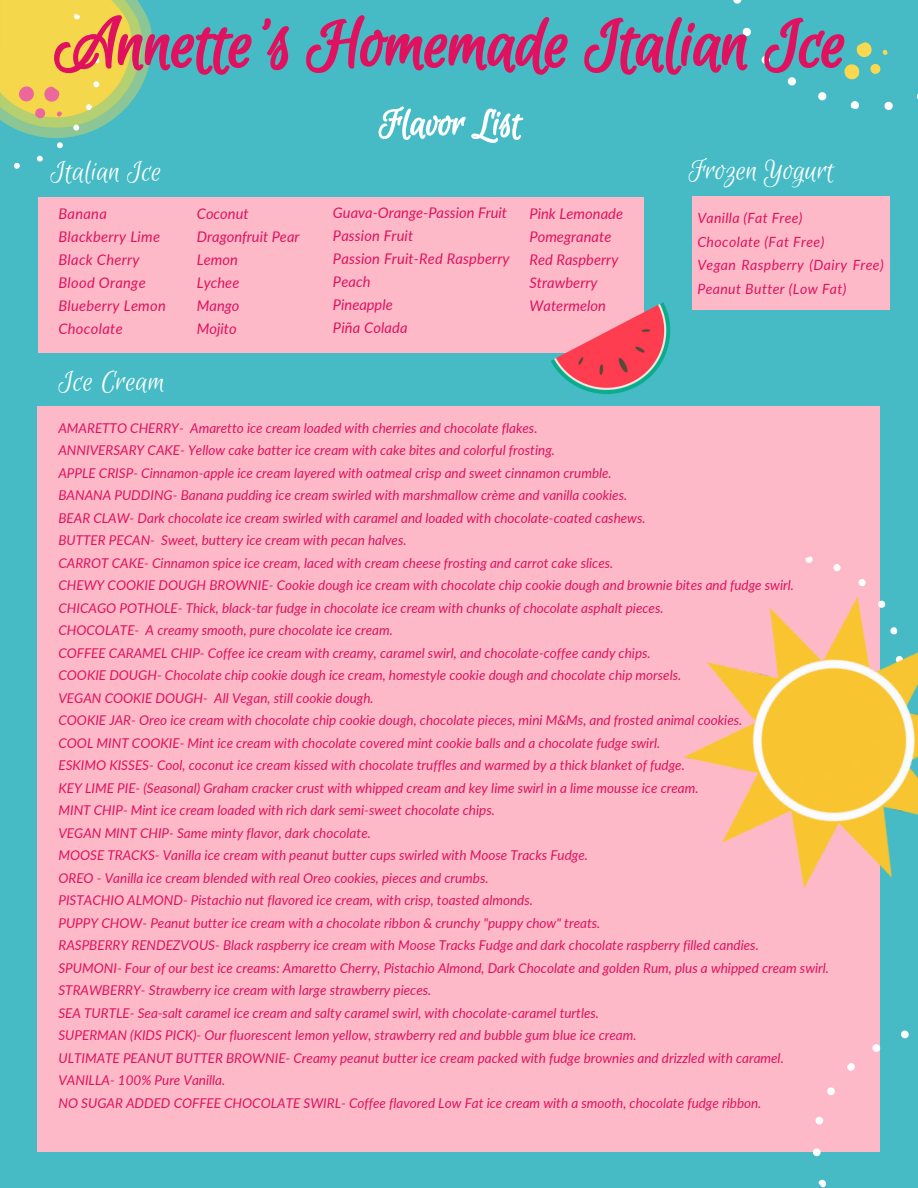
<style>
.page{position:relative;width:918px;height:1188px;background:#46bbc5}
.page>*{position:absolute;margin:0;border:0;box-sizing:border-box;transform-origin:0 0}
.t1{font:31.5px "Euphoria Script";color:#fff}
.t2{font:italic 14.7px/23.1px "Lato";letter-spacing:.005em;color:#e0115f}
.t3{font:italic 14.1px/23.6px "Lato";letter-spacing:.03em;color:#e0115f}
.t4{font:italic 13.5px/22.5px "Lato";color:#e0115f}
</style>
<div class="page">
<div style="left:38px;top:197px;width:606px;height:156px;background:#fdb9c8"></div>
<div style="left:38px;top:406px;width:842px;height:745px;background:#fdb9c8"></div>
<div style="left:692px;top:197px;width:198px;height:113px;background:#fdb9c8"></div>
<img style="left:0;top:1px;width:146px;height:127px">
<svg style="left:733px;top:0;width:185px;height:110px"></svg>
<svg style="left:0;top:14px;width:99px;height:155px"></svg>
<svg style="left:54px;top:15px;width:790px;height:60px"></svg>
<svg style="left:379px;top:107px;width:144px;height:36px"></svg>
<img style="left:683px;top:556px;width:235px;height:333px">
<svg style="left:813px;top:1030px;width:96px;height:158px"></svg>
<img style="left:550px;top:302px;width:121px;height:92px">
<p class="t1" style="left:51px;top:154px;width:112px">Italian Ice</p>
<p class="t1" style="left:689px;top:153px;width:147px">Frozen Yogurt</p>
<p class="t2" style="left:58px;top:201px;width:109px">Banana<br>Blackberry Lime<br>Black Cherry<br>Blood Orange<br>Blueberry Lemon<br>Chocolate</p>
<p class="t2" style="left:197px;top:201px;width:53px">Coconut</p>
<p class="t2" style="left:333px;top:201px;width:176px">Guava-Orange-Passion Fruit</p>
<p class="t2" style="left:333px;top:224px;width:82px">Passion Fruit</p>
<p class="t2" style="left:333px;top:247px;width:178px">Passion Fruit-Red Raspberry<br>Peach</p>
<p class="t2" style="left:333px;top:293px;width:61px">Pineapple</p>
<p class="t2" style="left:333px;top:316px;width:76px">Piña Colada</p>
<p class="t2" style="left:529px;top:201px;width:95px">Pink Lemonade</p>
<p class="t2" style="left:529px;top:224px;width:84px">Pomegranate</p>
<p class="t2" style="left:529px;top:247px;width:90px">Red Raspberry<br>Strawberry<br>Watermelon</p>
<p class="t3" style="left:697px;top:206px;width:107px">Vanilla (Fat Free)</p>
<p class="t3" style="left:697px;top:229px;width:128px">Chocolate (Fat Free)</p>
<p class="t3" style="left:697px;top:253px;width:188px">Vegan Raspberry (Dairy Free)<br>Peanut Butter (Low Fat)</p>
<p class="t2" style="left:197px;top:224px;width:104px">Dragonfruit Pear</p>
<p class="t2" style="left:197px;top:247px;width:42px">Lemon</p>
<p class="t2" style="left:197px;top:271px;width:44px">Lychee</p>
<p class="t2" style="left:197px;top:294px;width:44px">Mango</p>
<p class="t2" style="left:197px;top:317px;width:41px">Mojito</p>
<p class="t1" style="left:58px;top:364px;width:108px">Ice Cream</p>
<h1 class="t4" style="left:58px;top:416px;width:481px">AMARETTO CHERRY- Amaretto ice cream loaded with cherries and chocolate flakes.</h1>
<p class="t4" style="left:58px;top:439px;width:498px">ANNIVERSARY CAKE- Yellow cake batter ice cream with cake bites and colorful frosting.</p>
<p class="t4" style="left:58px;top:461px;width:555px">APPLE CRISP- Cinnamon-apple ice cream layered with oatmeal crisp and sweet cinnamon crumble.</p>
<p class="t4" style="left:58px;top:484px;width:570px">BANANA PUDDING- Banana pudding ice cream swirled with marshmallow crème and vanilla cookies.</p>
<p class="t4" style="left:58px;top:506px;width:589px">BEAR CLAW- Dark chocolate ice cream swirled with caramel and loaded with chocolate-coated cashews.</p>
<p class="t4" style="left:58px;top:529px;width:350px">BUTTER PECAN- Sweet, buttery ice cream with pecan halves.</p>
<p class="t4" style="left:58px;top:551px;width:556px">CARROT CAKE- Cinnamon spice ice cream, laced with cream cheese frosting and carrot cake slices.</p>
<p class="t4" style="left:58px;top:574px;width:737px">CHEWY COOKIE DOUGH BROWNIE- Cookie dough ice cream with chocolate chip cookie dough and brownie bites and fudge swirl.<br>CHICAGO POTHOLE- Thick, black-tar fudge in chocolate ice cream with chunks of chocolate asphalt pieces.</p>
<p class="t4" style="left:58px;top:619px;width:336px">CHOCOLATE- A creamy smooth, pure chocolate ice cream.</p>
<p class="t4" style="left:58px;top:641px;width:594px">COFFEE CARAMEL CHIP- Coffee ice cream with creamy, caramel swirl, and chocolate-coffee candy chips.</p>
<p class="t4" style="left:58px;top:664px;width:624px">COOKIE DOUGH- Chocolate chip cookie dough ice cream, homestyle cookie dough and chocolate chip morsels.</p>
<p class="t4" style="left:58px;top:686px;width:317px">VEGAN COOKIE DOUGH- All Vegan, still cookie dough.</p>
<p class="t4" style="left:58px;top:709px;width:685px">COOKIE JAR- Oreo ice cream with chocolate chip cookie dough, chocolate pieces, mini M&amp;Ms, and frosted animal cookies.</p>
<p class="t4" style="left:58px;top:731px;width:603px">COOL MINT COOKIE- Mint ice cream with chocolate covered mint cookie balls and a chocolate fudge swirl.</p>
<p class="t4" style="left:58px;top:754px;width:628px">ESKIMO KISSES- Cool, coconut ice cream kissed with chocolate truffles and warmed by a thick blanket of fudge.</p>
<p class="t4" style="left:58px;top:776px;width:642px">KEY LIME PIE- (Seasonal) Graham cracker crust with whipped cream and key lime swirl in a lime mousse ice cream.</p>
<p class="t4" style="left:58px;top:799px;width:438px">MINT CHIP- Mint ice cream loaded with rich dark semi-sweet chocolate chips.</p>
<p class="t4" style="left:58px;top:821px;width:314px">VEGAN MINT CHIP- Same minty flavor, dark chocolate.</p>
<p class="t4" style="left:58px;top:844px;width:531px">MOOSE TRACKS- Vanilla ice cream with peanut butter cups swirled with Moose Tracks Fudge.</p>
<p class="t4" style="left:58px;top:866px;width:432px">OREO - Vanilla ice cream blended with real Oreo cookies, pieces and crumbs.</p>
<p class="t4" style="left:58px;top:889px;width:476px">PISTACHIO ALMOND- Pistachio nut flavored ice cream, with crisp, toasted almonds.</p>
<p class="t4" style="left:58px;top:911px;width:543px">PUPPY CHOW- Peanut butter ice cream with a chocolate ribbon &amp; crunchy "puppy chow" treats.</p>
<p class="t4" style="left:58px;top:934px;width:702px">RASPBERRY RENDEZVOUS- Black raspberry ice cream with Moose Tracks Fudge and dark chocolate raspberry filled candies.</p>
<h1 class="t4" style="left:58px;top:956px;width:772px">SPUMONI- Four of our best ice creams: Amaretto Cherry, Pistachio Almond, Dark Chocolate and golden Rum, plus a whipped cream swirl.</h1>
<p class="t4" style="left:58px;top:979px;width:374px">STRAWBERRY- Strawberry ice cream with large strawberry pieces.</p>
<p class="t4" style="left:58px;top:1001px;width:542px">SEA TURTLE- Sea-salt caramel ice cream and salty caramel swirl, with chocolate-caramel turtles.</p>
<p class="t4" style="left:58px;top:1024px;width:580px">SUPERMAN (KIDS PICK)- Our fluorescent lemon yellow, strawberry red and bubble gum blue ice cream.</p>
<p class="t4" style="left:58px;top:1046px;width:727px">ULTIMATE PEANUT BUTTER BROWNIE- Creamy peanut butter ice cream packed with fudge brownies and drizzled with caramel.</p>
<p class="t4" style="left:58px;top:1069px;width:168px">VANILLA- 100% Pure Vanilla.</p>
<p class="t4" style="left:58px;top:1091px;width:705px">NO SUGAR ADDED COFFEE CHOCOLATE SWIRL- Coffee flavored Low Fat ice cream with a smooth, chocolate fudge ribbon.</p>
</div>
